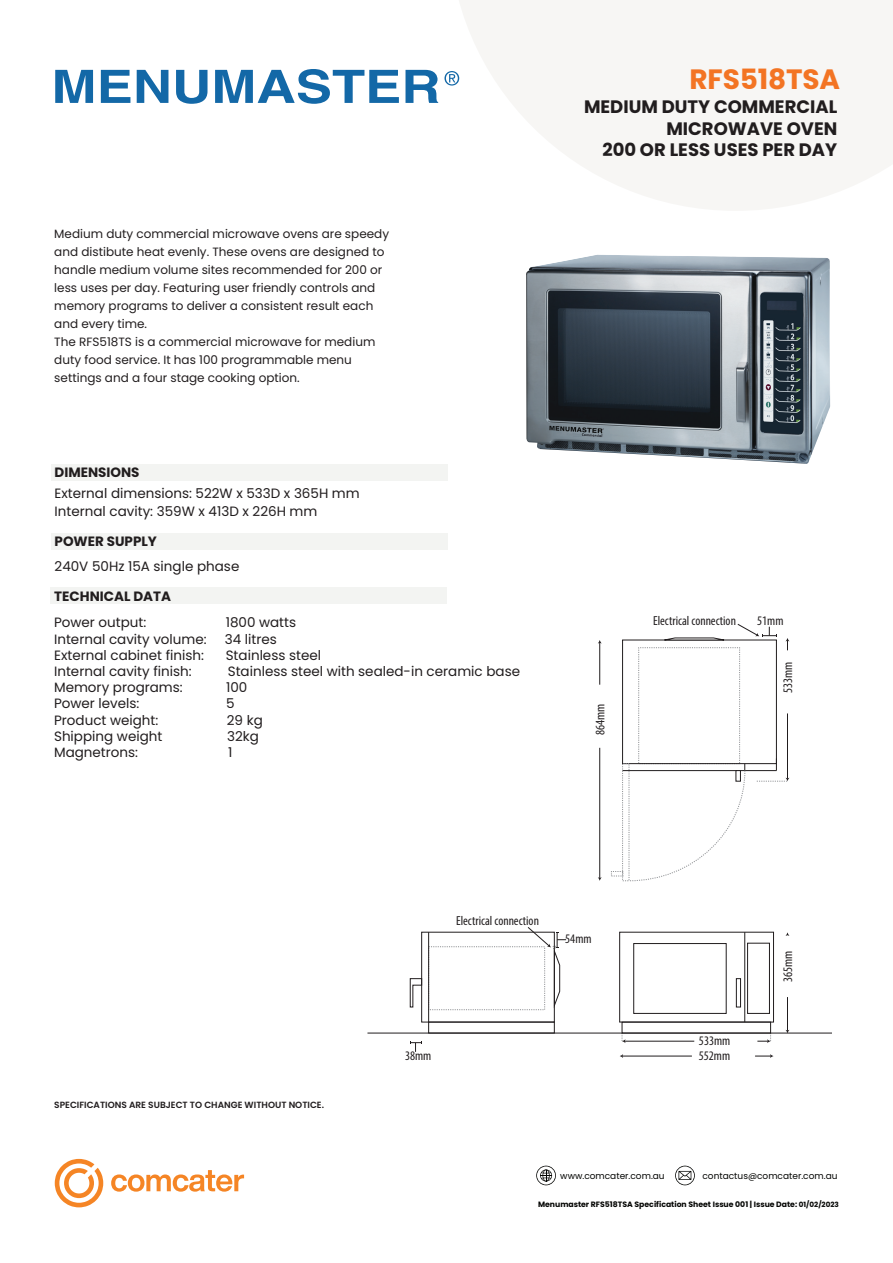
<style>
.page{position:relative;width:893px;height:1263px;background:#fff}
.page>*{position:absolute;margin:0;border:0;box-sizing:border-box;transform-origin:0 0}
.t1{font:700 27.9px "Poppins";letter-spacing:-.005em;color:#f37423}
.t2{font:700 18px/21.6px "Poppins";color:#211d1e;text-align:right}
.t3{font:13.5px/18px "Poppins";color:#211d1e}
.t4{font:700 13.5px "Poppins";color:#211d1e}
.t5{font:condensed 13.05px/15.8px "Myriad Pro";color:#211d1e}
.t6{font:12px/18px "Poppins";color:#211d1e}
.t7{font:600 9px "Poppins";color:#211d1e}
.t8{font:9px "Poppins";color:#040503}
.t9{font:700 7.8px "Poppins";color:#040503}
.s1{font-size:7.2px}
</style>
<div class="page">
<svg style="left:459px;top:0;width:434px;height:210px;fill:#f7f6f4"></svg>
<svg style="left:55px;top:1159px;width:189px;height:48px"></svg>
<svg style="left:536px;top:1166px;width:20px;height:19px"></svg>
<svg style="left:675px;top:1166px;width:20px;height:19px"></svg>
<div style="left:51px;top:464px;width:396px;height:16px;background:#f3f4f2"></div>
<div style="left:51px;top:533px;width:396px;height:17px;background:#f3f4f2"></div>
<div style="left:51px;top:588px;width:396px;height:16px;background:#f3f4f2"></div>
<svg style="left:55px;top:70px;width:38px;height:33px"></svg>
<svg style="left:101px;top:70px;width:29px;height:33px"></svg>
<svg style="left:137px;top:70px;width:31px;height:33px"></svg>
<svg style="left:176px;top:70px;width:31px;height:34px"></svg>
<svg style="left:215px;top:69px;width:184px;height:35px"></svg>
<svg style="left:405px;top:70px;width:33px;height:33px"></svg>
<svg style="left:444px;top:71px;width:15px;height:15px"></svg>
<img style="left:526px;top:255px;width:304px;height:209px">
<div style="left:622px;top:763px;width:7px;height:118px;border:1px dashed #929497"></div>
<hr style="left:622px;top:770px;width:154px;height:1px;background:#211d1e">
<div style="left:611px;top:871px;width:12px;height:5px;border:1px dashed #929497"></div>
<svg style="left:622px;top:1034px;width:149px;height:9px"></svg>
<svg style="left:620px;top:1054px;width:153px;height:4px"></svg>
<svg style="left:785px;top:932px;width:4px;height:101px"></svg>
<svg style="left:598px;top:640px;width:4px;height:241px"></svg>
<svg style="left:410px;top:1041px;width:12px;height:11px"></svg>
<svg style="left:628px;top:623px;width:161px;height:258px"></svg>
<hr style="left:367px;top:1033px;width:465px;height:1px;background:#211d1e">
<div style="left:619px;top:932px;width:155px;height:90px;border:1px solid #211d1e"></div>
<hr style="left:744px;top:932px;width:1px;height:90px;background:#211d1e">
<div style="left:736px;top:978px;width:5px;height:29px;border:1px solid #211d1e"></div>
<div style="left:747px;top:943px;width:23px;height:71px;border:1px solid #211d1e"></div>
<div style="left:633px;top:943px;width:93px;height:71px;border:1px solid #211d1e"></div>
<div style="left:622px;top:1022px;width:149px;height:11px;border:1px solid #211d1e"></div>
<div style="left:428px;top:946px;width:117px;height:64px;border:1px dashed #929497"></div>
<hr style="left:428px;top:932px;width:1px;height:90px;background:#211d1e">
<svg style="left:527px;top:927px;width:39px;height:82px"></svg>
<div style="left:428px;top:1022px;width:127px;height:11px;border:1px solid #211d1e"></div>
<svg style="left:410px;top:978px;width:12px;height:30px"></svg>
<h1 class="t1" style="left:689px;top:63px;width:152px">RFS518TSA</h1>
<p class="t6" style="left:54px;top:225px;width:336px">Medium duty commercial microwave ovens are speedy and distibute heat evenly. These ovens are designed to handle medium volume sites recommended for 200 or less uses per day. Featuring user friendly controls and memory programs to deliver a consistent result each and every time.<br>The RFS518TS is a commercial microwave for medium duty food service. It has 100 programmable menu settings and a four stage cooking option.</p>
<p class="t4" style="left:55px;top:464px;width:86px">DIMENSIONS</p>
<p class="t3" style="left:55px;top:484px;width:307px">External dimensions: 522W x 533D x 365H mm<br>Internal cavity: 359W x 413D x 226H mm</p>
<p class="t4" style="left:55px;top:534px;width:104px">POWER SUPPLY</p>
<p class="t3" style="left:55px;top:557px;width:186px">240V 50Hz 15A single phase</p>
<p class="t4" style="left:54px;top:588px;width:118px">TECHNICAL DATA</p>
<p class="t3" style="left:54px;top:614px;width:94px">Power output:</p>
<p class="t3" style="left:226px;top:614px;width:72px">1800 watts</p>
<p class="t3" style="left:54px;top:630px;width:154px">Internal cavity volume:</p>
<p class="t3" style="left:225px;top:630px;width:54px">34 litres</p>
<p class="t3" style="left:54px;top:646px;width:151px">External cabinet finish:</p>
<p class="t3" style="left:226px;top:646px;width:97px">Stainless steel</p>
<p class="t3" style="left:54px;top:662px;width:139px">Internal cavity finish:</p>
<p class="t3" style="left:228px;top:662px;width:294px">Stainless steel with sealed-in ceramic base</p>
<p class="t3" style="left:54px;top:679px;width:130px">Memory programs:</p>
<p class="t3" style="left:226px;top:679px;width:23px">100</p>
<p class="t3" style="left:54px;top:695px;width:87px">Power levels:</p>
<p class="t3" style="left:226px;top:695px;width:10px">5</p>
<p class="t3" style="left:54px;top:711px;width:106px">Product weight:</p>
<p class="t3" style="left:227px;top:711px;width:37px">29 kg</p>
<p class="t3" style="left:54px;top:727px;width:110px">Shipping weight</p>
<p class="t3" style="left:227px;top:727px;width:33px">32kg</p>
<p class="t3" style="left:54px;top:743px;width:86px">Magnetrons:</p>
<p class="t3" style="left:228px;top:743px;width:6px">1</p>
<h2 class="t2" style="left:584px;top:96px;width:255px">MEDIUM DUTY COMMERCIAL<br>MICROWAVE OVEN<br>200 OR LESS USES PER DAY</h2>
<p class="t5" style="left:653px;top:613px;width:84px">Electrical connection</p>
<p class="t5" style="left:757px;top:613px;width:28px">51mm</p>
<p class="t5" style="left:592px;top:735px;width:33px;rotate:-90deg">864mm</p>
<p class="t5" style="left:780px;top:693px;width:33px;rotate:-90deg">533mm</p>
<p class="t7" style="left:54px;top:1100px;width:271px">SPECIFICATIONS ARE SUBJECT TO CHANGE WITHOUT NOTICE.</p>
<p class="t5" style="left:456px;top:913px;width:84px">Electrical connection</p>
<p class="t5" style="left:565px;top:931px;width:28px">54mm</p>
<p class="t5" style="left:405px;top:1048px;width:28px">38mm</p>
<p class="t5" style="left:699px;top:1032px;width:33px">533mm<br>552mm</p>
<p class="t5" style="left:780px;top:982px;width:33px;rotate:-90deg">365mm</p>
<p class="t8" style="left:560px;top:1170px;width:106px">www.comcater.com.au</p>
<p class="t8" style="left:702px;top:1170px;width:137px">contactus@comcater.com.au</p>
<p class="t9" style="left:538px;top:1200px;width:302px">Menumaster RFS518TSA Specification Sheet Issue 001 | Issue Date: <span class="s1">01/02/2023</span></p>
</div>
